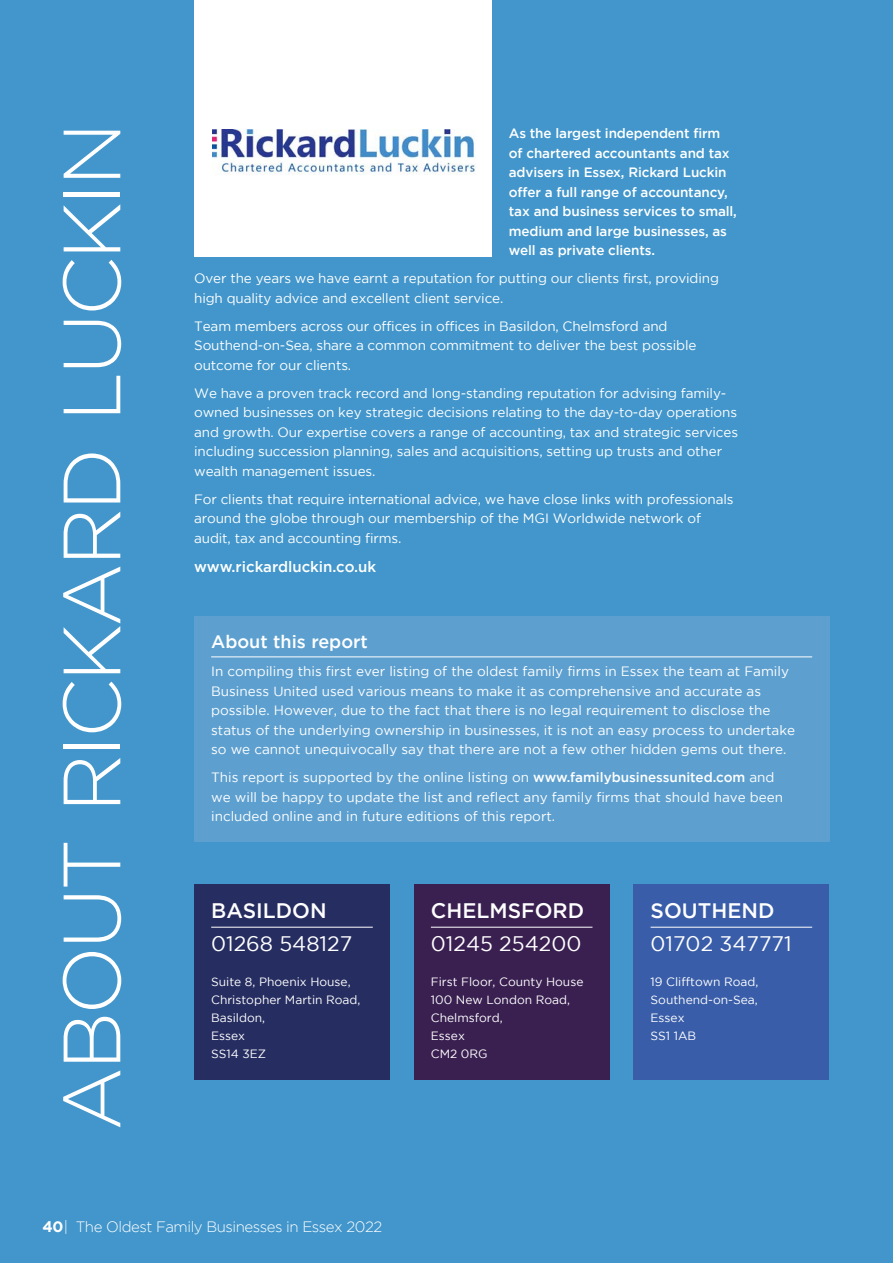
<style>
.page{position:relative;width:893px;height:1263px;background:#4296cb}
.page>*{position:absolute;margin:0;border:0;box-sizing:border-box;transform-origin:0 0}
.t1{font:300 81px "Gotham";letter-spacing:-.04em;color:#fff}
.t2{font:21px "Gotham";color:#fff}
.t3{font:500 21px "Gotham";color:#fff}
.t4{font:500 18px "Gotham";color:#fff}
.t5{font:300 15px "Gotham";letter-spacing:-.03em;color:#fff}
.t6{font:500 15px "Gotham";color:#fff}
.t7{font:13.5px/19.5px "Gotham";letter-spacing:-.01em;color:#fff}
.t8{font:500 13.5px/19.5px "Gotham";letter-spacing:-.01em;color:#fff}
.t9{font:12px/18px "Gotham";color:#fff}
.s1{font-weight:500}
.s2{font-weight:700}
</style>
<div class="page">
<div style="left:194px;top:617px;width:635px;height:225px;background:#5da0d0"></div>
<hr style="left:211px;top:656px;width:601px;height:1px;background:#fff">
<div style="left:194px;top:0;width:298px;height:256px;background:#fff"></div>
<img style="left:213px;top:129px;width:262px;height:46px">
<div style="left:194px;top:884px;width:196px;height:196px;background:#262e61"></div>
<hr style="left:211px;top:927px;width:162px;height:1px;background:#fff">
<div style="left:414px;top:884px;width:195px;height:196px;background:#3a2051"></div>
<hr style="left:431px;top:927px;width:161px;height:1px;background:#fff">
<div style="left:634px;top:884px;width:195px;height:196px;background:#395da8"></div>
<hr style="left:651px;top:927px;width:161px;height:1px;background:#fff">
<h1 class="t1" style="left:48px;top:1131px;width:1010px;rotate:-90deg">ABOUT RICKARD LUCKIN</h1>
<p class="t8" style="left:509px;top:124px;width:230px">As the largest independent firm of chartered accountants and tax advisers in Essex, Rickard Luckin offer a full range of accountancy, tax and business services to small, medium and large businesses, as well as private clients.</p>
<p class="t7" style="left:194px;top:269px;width:526px">Over the years we have earnt a reputation for putting our clients first, providing high quality advice and excellent client service.</p>
<p class="t7" style="left:194px;top:316px;width:504px">Team members across our offices in offices in Basildon, Chelmsford and<br>Southend-on-Sea, share a common commitment to deliver the best possible outcome for our clients.</p>
<p class="t7" style="left:194px;top:383px;width:545px">We have a proven track record and long-standing reputation for advising family&shy;owned businesses on key strategic decisions relating to the day-to-day operations and growth. Our expertise covers a range of accounting, tax and strategic services including succession planning, sales and acquisitions, setting up trusts and other wealth management issues.</p>
<p class="t7" style="left:194px;top:489px;width:541px">For clients that require international advice, we have close links with professionals around the globe through our membership of the MGI Worldwide network of audit, tax and accounting firms.</p>
<p class="t6" style="left:194px;top:559px;width:184px">www.rickardluckin.co.uk</p>
<h3 class="t4" style="left:211px;top:631px;width:158px">About this report</h3>
<p class="t7" style="left:211px;top:661px;width:585px">In compiling this first ever listing of the oldest family firms in Essex the team at Family Business United used various means to make it as comprehensive and accurate as possible. However, due to the fact that there is no legal requirement to disclose the status of the underlying ownership in businesses, it is not an easy process to undertake so we cannot unequivocally say that there are not a few other hidden gems out there.</p>
<p class="t7" style="left:211px;top:767px;width:573px">This report is supported by the online listing on <span class="s1">www.familybusinessunited.com</span> and we will be happy to update the list and reflect any family firms that should have been included online and in future editions of this report.</p>
<h2 class="t3" style="left:211px;top:899px;width:117px">BASILDON</h2>
<h2 class="t2" style="left:211px;top:932px;width:143px">01268 548127</h2>
<p class="t9" style="left:211px;top:972px;width:151px">Suite 8, Phoenix House,<br>Christopher Martin Road,<br>Basildon,<br>Essex<br>SS14 3EZ</p>
<h2 class="t3" style="left:431px;top:899px;width:155px">CHELMSFORD</h2>
<h2 class="t2" style="left:431px;top:932px;width:152px">01245 254200</h2>
<p class="t9" style="left:431px;top:972px;width:154px">First Floor, County House<br>100 New London Road,<br>Chelmsford,<br>Essex<br>CM2 0RG</p>
<h2 class="t3" style="left:651px;top:899px;width:125px">SOUTHEND</h2>
<h2 class="t2" style="left:651px;top:932px;width:142px">01702 347771</h2>
<p class="t9" style="left:651px;top:972px;width:109px">19 Clifftown Road,<br>Southend-on-Sea,<br>Essex<br>SS1 1AB</p>
<p class="t5" style="left:43px;top:1219px;width:341px"><span class="s2">40</span>| The Oldest Family Businesses in Essex 2022</p>
</div>
